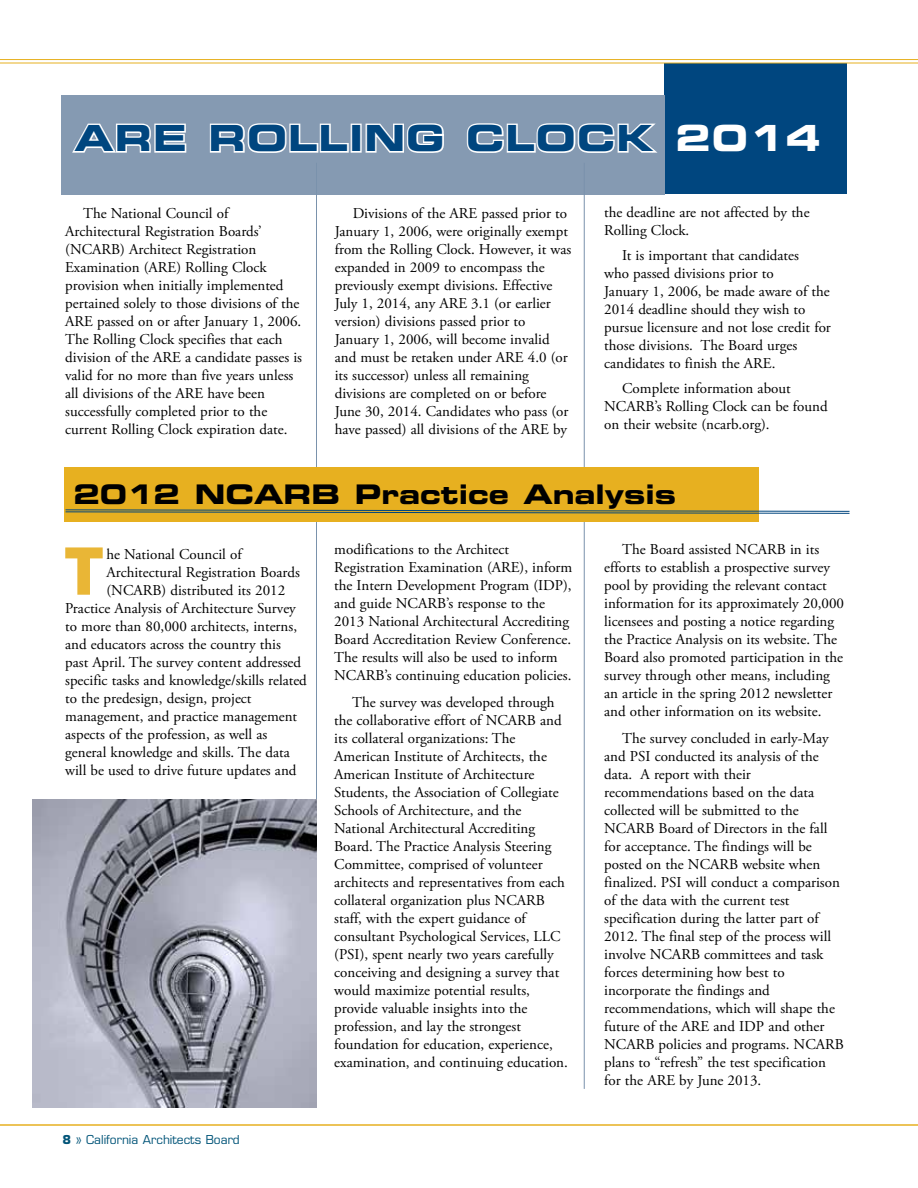
<style>
.page{position:relative;width:918px;height:1188px;background:#fff}
.page>*{position:absolute;margin:0;border:0;box-sizing:border-box;transform-origin:0 0}
.t1{font:700 63px "Eurostile";color:#e9b636}
.t2{font:36px "Eurostile Bold Extended Two";letter-spacing:.03em;color:#00467f}
.t3{font:27px "Eurostile Bold Extended Two";color:#000}
.t4{font:15px/18px "Adobe Garamond Pro";color:#000}
.t5{font:12px "Eurostile";color:#005478}
.s1{color:#fff}
.s2{font-weight:700}
</style>
<div class="page">
<div style="left:664px;top:63px;width:183px;height:131px;background:#00467f"></div>
<div style="left:61px;top:95px;width:603px;height:99px;background:#859ab2"></div>
<hr style="left:0;top:59px;width:918px;height:1px;background:#e7b020">
<hr style="left:316px;top:163px;width:1px;height:926px;background:#7a92ac">
<svg style="left:72px;top:123px;width:115px;height:30px"></svg>
<svg style="left:209px;top:123px;width:140px;height:30px"></svg>
<div style="left:351px;top:124px;width:11px;height:29px;border:3px solid #fff"></div>
<svg style="left:365px;top:123px;width:79px;height:30px"></svg>
<svg style="left:466px;top:123px;width:192px;height:30px"></svg>
<hr style="left:584px;top:163px;width:1px;height:926px;background:#7a92ac">
<div style="left:64px;top:467px;width:694px;height:54px;background:#e7b020"></div>
<svg style="left:65px;top:509px;width:785px;height:5px"></svg>
<img style="left:33px;top:800px;width:283px;height:308px">
<hr style="left:0;top:63px;width:918px;height:1px;background:#e7b020">
<hr style="left:0;top:1125px;width:918px;height:1px;background:#e7b020">
<h2 class="t2" style="left:75px;top:113px;width:748px">ARE ROLLING CLOCK <span class="s1">2014</span></h2>
<p class="t4" style="left:65px;top:205px;width:238px;text-indent:18px">The National Council of Architectural Registration Boards’ (NCARB) Architect Registration Examination (ARE) Rolling Clock provision when initially implemented pertained solely to those divisions of the ARE passed on or after January 1, 2006.<br>The Rolling Clock specifies that each division of the ARE a candidate passes is valid for no more than five years unless all divisions of the ARE have been successfully completed prior to the current Rolling Clock expiration date.</p>
<p class="t4" style="left:335px;top:204px;width:238px;text-indent:18px">Divisions of the ARE passed prior to January 1, 2006, were originally exempt from the Rolling Clock. However, it was expanded in 2009 to encompass the previously exempt divisions. Effective July 1, 2014, any ARE 3.1 (or earlier version) divisions passed prior to January 1, 2006, will become invalid and must be retaken under ARE 4.0 (or its successor) unless all remaining divisions are completed on or before June 30, 2014. Candidates who pass (or have passed) all divisions of the ARE by</p>
<p class="t4" style="left:604px;top:204px;width:207px">the deadline are not affected by the<br>Rolling Clock.</p>
<p class="t4" style="left:604px;top:247px;width:228px;text-indent:18px">It is important that candidates<br>who passed divisions prior to<br>January 1, 2006, be made aware of the 2014 deadline should they wish to pursue licensure and not lose credit for those divisions. The Board urges candidates to finish the ARE.</p>
<p class="t4" style="left:604px;top:380px;width:225px;text-indent:18px">Complete information about<br>NCARB’s Rolling Clock can be found on their website (ncarb.org).</p>
<h3 class="t3" style="left:73px;top:475px;width:604px">2012 NCARB Practice Analysis</h3>
<h1 class="t1" style="left:65px;top:533px;width:39px">T</h1>
<p class="t4" style="left:106px;top:545px;width:137px">he National Council of</p>
<p class="t4" style="left:106px;top:563px;width:195px">Architectural Registration Boards</p>
<p class="t4" style="left:106px;top:581px;width:180px">(NCARB) distributed its 2012</p>
<p class="t4" style="left:65px;top:599px;width:232px">Practice Analysis of Architecture Survey</p>
<p class="t4" style="left:65px;top:617px;width:233px">to more than 80,000 architects, interns,</p>
<p class="t4" style="left:65px;top:635px;width:217px">and educators across the country this</p>
<p class="t4" style="left:65px;top:653px;width:237px">past April. The survey content addressed</p>
<p class="t4" style="left:65px;top:671px;width:243px">specific tasks and knowledge/skills related</p>
<p class="t4" style="left:65px;top:689px;width:188px">to the predesign, design, project</p>
<p class="t4" style="left:65px;top:707px;width:234px">management, and practice management</p>
<p class="t4" style="left:65px;top:725px;width:204px">aspects of the profession, as well as</p>
<p class="t4" style="left:65px;top:743px;width:226px">general knowledge and skills. The data</p>
<p class="t4" style="left:65px;top:761px;width:233px">will be used to drive future updates and</p>
<p class="t5" style="left:63px;top:1132px;width:179px"><span class="s2">8</span> » California Architects Board</p>
<p class="t4" style="left:334px;top:541px;width:240px">modifications to the Architect Registration Examination (ARE), inform the Intern Development Program (IDP), and guide NCARB’s response to the 2013 National Architectural Accrediting Board Accreditation Review Conference.<br>The results will also be used to inform NCARB’s continuing education policies.</p>
<p class="t4" style="left:334px;top:694px;width:235px;text-indent:18px">The survey was developed through the collaborative effort of NCARB and its collateral organizations: The American Institute of Architects, the American Institute of Architecture Students, the Association of Collegiate Schools of Architecture, and the National Architectural Accrediting Board. The Practice Analysis Steering Committee, comprised of volunteer architects and representatives from each collateral organization plus NCARB staff, with the expert guidance of consultant Psychological Services, LLC (PSI), spent nearly two years carefully conceiving and designing a survey that would maximize potential results, provide valuable insights into the profession, and lay the strongest foundation for education, experience, examination, and continuing education.</p>
<p class="t4" style="left:604px;top:541px;width:241px;text-indent:18px">The Board assisted NCARB in its efforts to establish a prospective survey pool by providing the relevant contact information for its approximately 20,000 licensees and posting a notice regarding the Practice Analysis on its website. The Board also promoted participation in the survey through other means, including an article in the spring 2012 newsletter and other information on its website.</p>
<p class="t4" style="left:604px;top:730px;width:241px;text-indent:18px">The survey concluded in early-May and PSI conducted its analysis of the data. A report with their recommendations based on the data collected will be submitted to the NCARB Board of Directors in the fall for acceptance. The findings will be posted on the NCARB website when finalized. PSI will conduct a comparison of the data with the current test specification during the latter part of 2012. The final step of the process will involve NCARB committees and task forces determining how best to incorporate the findings and recommendations, which will shape the future of the ARE and IDP and other NCARB policies and programs. NCARB plans to “refresh” the test specification for the ARE by June 2013.</p>
</div>
